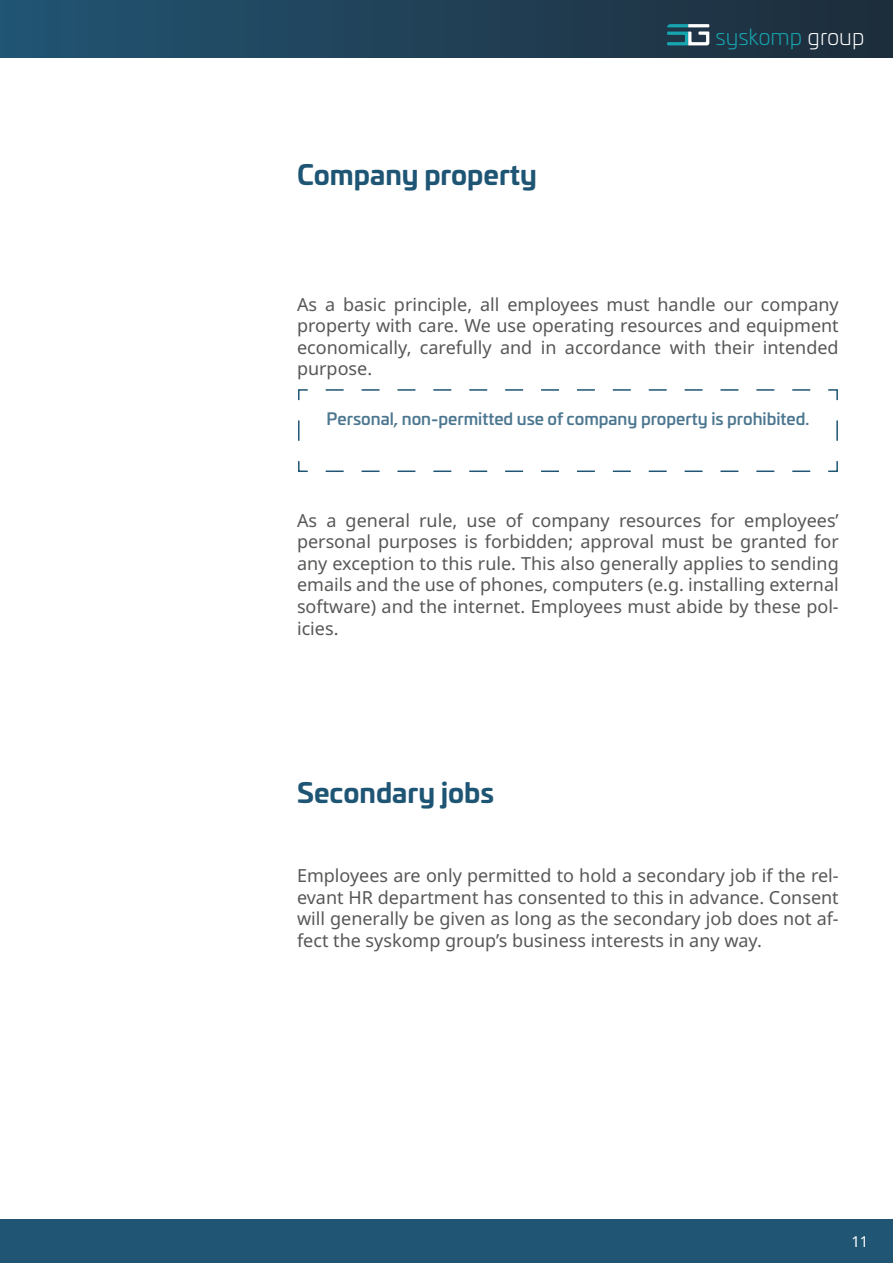
<style>
.page{position:relative;width:893px;height:1263px;background:#fff}
.page>*{position:absolute;margin:0;border:0;box-sizing:border-box;transform-origin:0 0}
.t1{font:700 27px "Univia Pro";color:#1f5574}
.t2{font:300 22.2px "Univia Pro";color:#17a6b0}
.t3{font:18px/21.6px "Noto Sans";color:#575756;text-align:justify}
.t4{font:500 16.5px "Univia Pro";color:#4c7790}
.t5{font:15px "Noto Sans";color:#fff}
.s1{color:#fff}
</style>
<div class="page">
<div style="left:0;top:0;width:893px;height:58px;background:linear-gradient(to right,#225473,#1e2c3a)"></div>
<svg style="left:667px;top:24px;width:42px;height:21px"></svg>
<div style="left:0;top:1219px;width:893px;height:44px;background:#205574"></div>
<svg style="left:298px;top:389px;width:540px;height:83px"></svg>
<h1 class="t1" style="left:297px;top:154px;width:241px">Company property</h1>
<p class="t2" style="left:715px;top:21px;width:151px">syskomp <span class="s1">group</span></p>
<p class="t3" style="left:297px;top:293px;width:543px">As a basic principle, all employees must handle our company property with care. We use operating resources and equipment economically, carefully and in accordance with their intended purpose.</p>
<p class="t4" style="left:327px;top:406px;width:484px">Personal, non-permitted use of company property is prohibited.</p>
<p class="t3" style="left:297px;top:509px;width:543px">As a general rule, use of company resources for employees’ personal purposes is forbidden; approval must be granted for any exception to this rule. This also generally applies to sending emails and the use of phones, computers (e.g. installing external software) and the internet. Employees must abide by these pol&shy;icies.</p>
<h1 class="t1" style="left:297px;top:771px;width:198px">Secondary jobs</h1>
<p class="t3" style="left:297px;top:865px;width:543px">Employees are only permitted to hold a secondary job if the rel&shy;evant HR department has consented to this in advance. Consent will generally be given as long as the secondary job does not af&shy;fect the syskomp group’s business interests in any way.</p>
<p class="t5" style="left:851px;top:1233px;width:19px">11</p>
</div>
